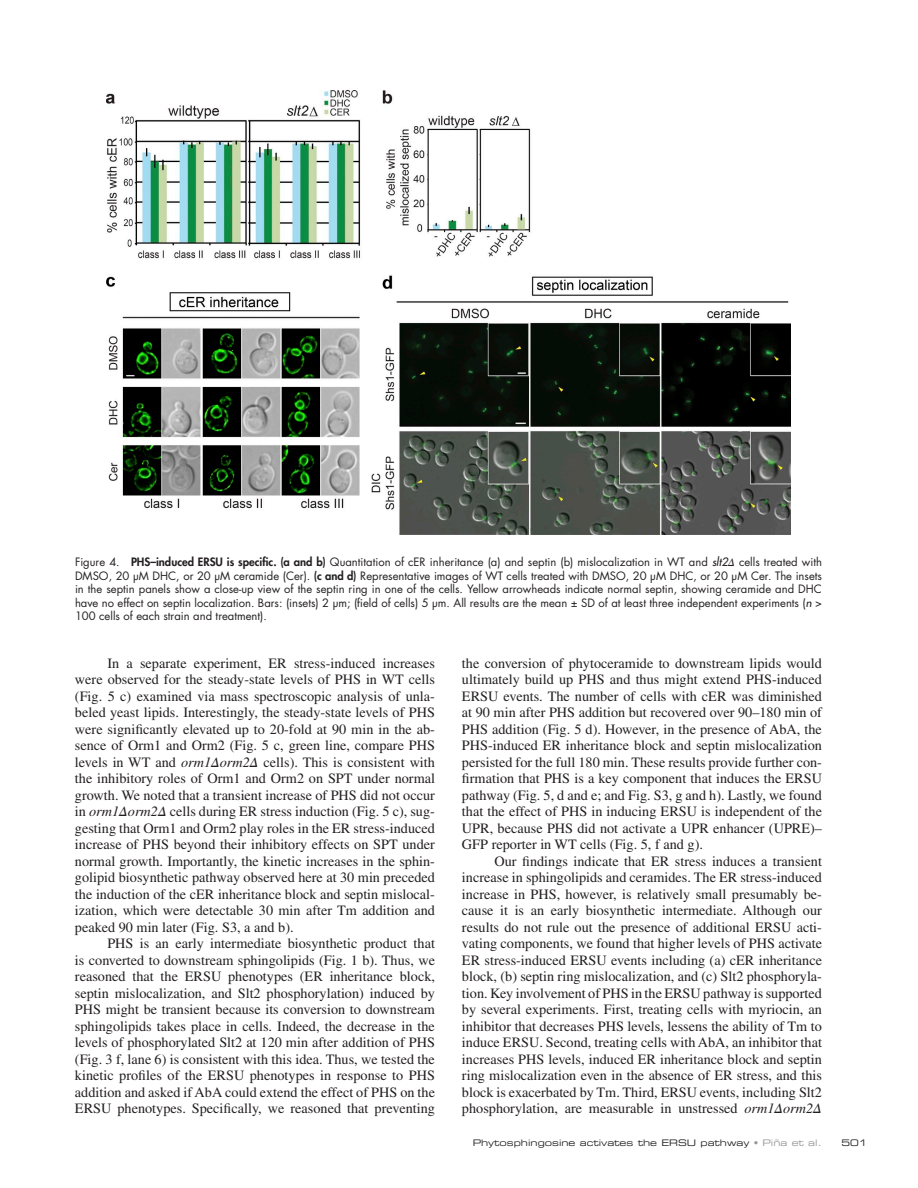
<style>
.page{position:relative;width:918px;height:1188px;background:#fff}
.page>*{position:absolute;margin:0;border:0;box-sizing:border-box;transform-origin:0 0}
.t1{font:14.25px/16.5px "Times LT Std";color:#231f20;text-align:justify}
.t2{font:11.25px/13.5px "Futura Std";color:#231f20;text-align:justify}
.t3{font:9px "Eurostile LT Std Ex 2";color:#231f20}
.s1{font-weight:800}
.s2{font-weight:500;font-style:italic}
.s3{font-family:"STIX General";font-style:italic}
.s4{font-style:italic}
.s5{color:#949698}
</style>
<div class="page">
<img style="left:106px;top:90px;width:685px;height:445px">
<p class="t2" style="left:75px;top:556px;width:749px">Figure 4. <span class="s1">PHS–induced ERSU is specific. (a and b)</span> Quantitation of cER inheritance (a) and septin (b) mislocalization in WT and <span class="s2">slt2</span><span class="s3">Δ</span> cells treated with DMSO, 20 µM DHC, or 20 µM ceramide (Cer). <span class="s1">(c and d)</span> Representative images of WT cells treated with DMSO, 20 µM DHC, or 20 µM Cer. The insets in the septin panels show a close-up view of the septin ring in one of the cells. Yellow arrowheads indicate normal septin, showing ceramide and DHC have no effect on septin localization. Bars: (insets) 2 µm; (field of cells) 5 µm. All results are the mean ± SD of at least three independent experiments (<span class="s2">n</span> &gt; 100 cells of each strain and treatment).</p>
<p class="t1" style="left:75px;top:654px;width:362px;text-indent:32px">In a separate experiment, ER stress-induced increases were observed for the steady-state levels of PHS in WT cells (Fig. 5 c) examined via mass spectroscopic analysis of unla&shy;beled yeast lipids. Interestingly, the steady-state levels of PHS were significantly elevated up to 20-fold at 90 min in the ab&shy;sence of Orm1 and Orm2 (Fig. 5 c, green line, compare PHS levels in WT and <span class="s4">orm1</span><span class="s3">Δ</span><span class="s4">orm2</span><span class="s3">Δ</span> cells). This is consistent with the inhibitory roles of Orm1 and Orm2 on SPT under normal growth. We noted that a transient increase of PHS did not occur in <span class="s4">orm1</span><span class="s3">Δ</span><span class="s4">orm2</span><span class="s3">Δ</span> cells during ER stress induction (Fig. 5 c), sug&shy;gesting that Orm1 and Orm2 play roles in the ER stress-induced increase of PHS beyond their inhibitory effects on SPT under normal growth. Importantly, the kinetic increases in the sphin&shy;golipid biosynthetic pathway observed here at 30 min preceded the induction of the cER inheritance block and septin mislocal&shy;ization, which were detectable 30 min after Tm addition and peaked 90 min later (Fig. S3, a and b).</p>
<p class="t1" style="left:75px;top:935px;width:362px;text-indent:32px">PHS is an early intermediate biosynthetic product that is converted to downstream sphingolipids (Fig. 1 b). Thus, we reasoned that the ERSU phenotypes (ER inheritance block, septin mislocalization, and Slt2 phosphorylation) induced by PHS might be transient because its conversion to downstream sphingolipids takes place in cells. Indeed, the decrease in the levels of phosphorylated Slt2 at 120 min after addition of PHS (Fig. 3 f, lane 6) is consistent with this idea. Thus, we tested the kinetic profiles of the ERSU phenotypes in response to PHS addition and asked if AbA could extend the effect of PHS on the ERSU phenotypes. Specifically, we reasoned that preventing</p>
<p class="t1" style="left:462px;top:654px;width:362px">the conversion of phytoceramide to downstream lipids would ultimately build up PHS and thus might extend PHS-induced ERSU events. The number of cells with cER was diminished at 90 min after PHS addition but recovered over 90–180 min of PHS addition (Fig. 5 d). However, in the presence of AbA, the PHS-induced ER inheritance block and septin mislocalization persisted for the full 180 min. These results provide further con&shy;firmation that PHS is a key component that induces the ERSU pathway (Fig. 5, d and e; and Fig. S3, g and h). Lastly, we found that the effect of PHS in inducing ERSU is independent of the UPR, because PHS did not activate a UPR enhancer (UPRE)– GFP reporter in WT cells (Fig. 5, f and g).</p>
<p class="t1" style="left:462px;top:852px;width:362px;text-indent:32px">Our findings indicate that ER stress induces a transient increase in sphingolipids and ceramides. The ER stress-induced increase in PHS, however, is relatively small presumably be&shy;cause it is an early biosynthetic intermediate. Although our results do not rule out the presence of additional ERSU acti&shy;vating components, we found that higher levels of PHS activate ER stress-induced ERSU events including (a) cER inheritance block, (b) septin ring mislocalization, and (c) Slt2 phosphoryla&shy;tion. Key involvement of PHS in the ERSU pathway is supported by several experiments. First, treating cells with myriocin, an inhibitor that decreases PHS levels, lessens the ability of Tm to induce ERSU. Second, treating cells with AbA, an inhibitor that increases PHS levels, induced ER inheritance block and septin ring mislocalization even in the absence of ER stress, and this block is exacerbated by Tm. Third, ERSU events, including Slt2 phosphorylation, are measurable in unstressed <span class="s4">orm1</span><span class="s3">Δ</span><span class="s4">orm2</span><span class="s3">Δ</span></p>
<p class="t3" style="left:473px;top:1136px;width:351px">Phytosphingosine activates the ERSU pathway <span class="s5">• Piña et al.</span></p>
<p class="t3" style="left:841px;top:1136px;width:28px">501</p>
</div>
